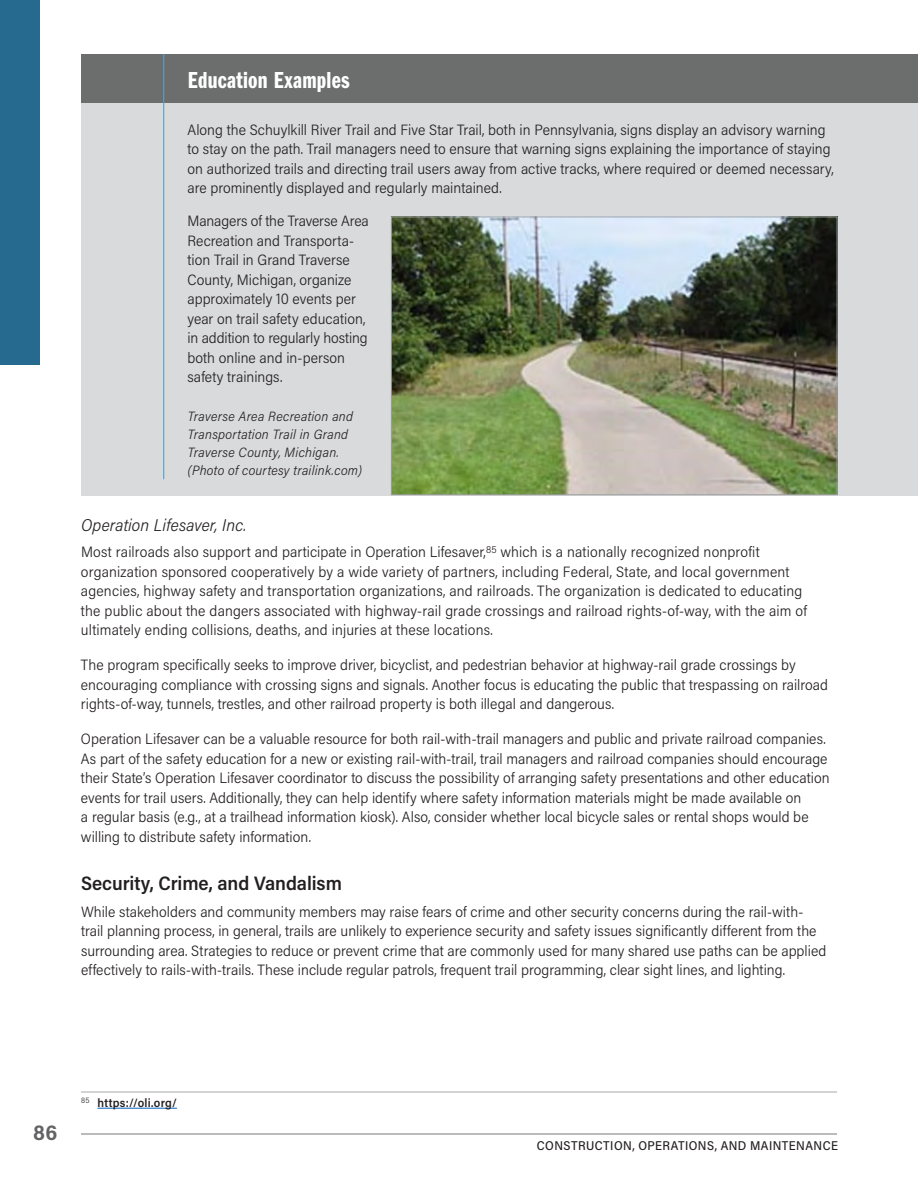
<style>
.page{position:relative;width:918px;height:1188px;background:#fff}
.page>*{position:absolute;margin:0;border:0;box-sizing:border-box;transform-origin:0 0}
.t1{font:24px "Franklin Gothic URW Com Dem";letter-spacing:.01em;color:#fff}
.t2{font:700 21px "Acumin Pro Semi Cond";color:#636366}
.t3{font:600 19.5px "Acumin Pro Semi Cond";letter-spacing:-.005em;color:#231f20}
.t4{font:italic 300 17.1px "Acumin Pro Semi Cond";letter-spacing:.01em;color:#231f20}
.t5{font:300 15px/19.5px "Acumin Pro Semi Cond";color:#231f20}
.t6{font:italic 300 13.5px/18px "Acumin Pro Semi Cond";letter-spacing:.02em;color:#231f20}
.t7{font:500 12.75px "Acumin Pro Semi Cond";letter-spacing:.035em;color:#231f20}
.t8{font:600 12px "Acumin Pro Semi Cond";letter-spacing:.025em;color:#231f20}
</style>
<div class="page">
<div style="left:0;top:0;width:40px;height:364px;background:#266a90"></div>
<hr style="left:81px;top:1133px;width:756px;height:2px;background:#86888b">
<div style="left:81px;top:54px;width:837px;height:441px;background:#d9dadb"></div>
<hr style="left:81px;top:1092px;width:756px;height:1px;background:#a8a9ad">
<hr style="left:98px;top:1108px;width:79px;height:1px;background:#0563c1">
<img style="left:393px;top:219px;width:442px;height:274px">
<div style="left:391px;top:217px;width:446px;height:278px;border:1px solid #9d9fa2"></div>
<div style="left:81px;top:54px;width:837px;height:49px;background:#6c6d6d"></div>
<hr style="left:163px;top:54px;width:1px;height:425px;background:#52a1cd">
<h3 class="t1" style="left:188px;top:63px;width:163px">Education Examples</h3>
<p class="t5" style="left:188px;top:119px;width:648px">Along the Schuylkill River Trail and Five Star Trail, both in Pennsylvania, signs display an advisory warning to stay on the path. Trail managers need to ensure that warning signs explaining the importance of staying on authorized trails and directing trail users away from active tracks, where required or deemed necessary, are prominently displayed and regularly maintained.</p>
<p class="t5" style="left:188px;top:211px;width:183px">Managers of the Traverse Area<br>Recreation and Transporta&shy;tion Trail in Grand Traverse<br>County, Michigan, organize approximately 10 events per year on trail safety education, in addition to regularly hosting both online and in-person safety trainings.</p>
<p class="t6" style="left:188px;top:406px;width:176px">Traverse Area Recreation and<br>Transportation Trail in Grand<br>Traverse County, Michigan. (Photo of courtesy trailink.com)</p>
<h3 class="t4" style="left:81px;top:514px;width:167px">Operation Lifesaver, Inc.</h3>
<p class="t5" style="left:81px;top:542px;width:727px">Most railroads also support and participate in Operation Lifesaver,<sup>85</sup> which is a nationally recognized nonprofit organization sponsored cooperatively by a wide variety of partners, including Federal, State, and local government agencies, highway safety and transportation organizations, and railroads. The organization is dedicated to educating the public about the dangers associated with highway-rail grade crossings and railroad rights-of-way, with the aim of ultimately ending collisions, deaths, and injuries at these locations.</p>
<p class="t5" style="left:81px;top:655px;width:749px">The program specifically seeks to improve driver, bicyclist, and pedestrian behavior at highway-rail grade crossings by encouraging compliance with crossing signs and signals. Another focus is educating the public that trespassing on railroad rights-of-way, tunnels, trestles, and other railroad property is both illegal and dangerous.</p>
<p class="t5" style="left:81px;top:729px;width:750px">Operation Lifesaver can be a valuable resource for both rail-with-trail managers and public and private railroad companies.<br>As part of the safety education for a new or existing rail-with-trail, trail managers and railroad companies should encourage their State’s Operation Lifesaver coordinator to discuss the possibility of arranging safety presentations and other education events for trail users. Additionally, they can help identify where safety information materials might be made available on<br>a regular basis (e.g., at a trailhead information kiosk). Also, consider whether local bicycle sales or rental shops would be willing to distribute safety information.</p>
<h2 class="t3" style="left:81px;top:870px;width:263px">Security, Crime, and Vandalism</h2>
<p class="t5" style="left:81px;top:901px;width:747px">While stakeholders and community members may raise fears of crime and other security concerns during the rail-with&shy;trail planning process, in general, trails are unlikely to experience security and safety issues significantly different from the surrounding area. Strategies to reduce or prevent crime that are commonly used for many shared use paths can be applied effectively to rails-with-trails. These include regular patrols, frequent trail programming, clear sight lines, and lighting.</p>
<h2 class="t2" style="left:33px;top:1118px;width:26px">86</h2>
<p class="t8" style="left:81px;top:1094px;width:97px"><sup>85</sup> https://oli.org/</p>
<p class="t7" style="left:537px;top:1137px;width:303px">CONSTRUCTION, OPERATIONS, AND MAINTENANCE</p>
</div>
